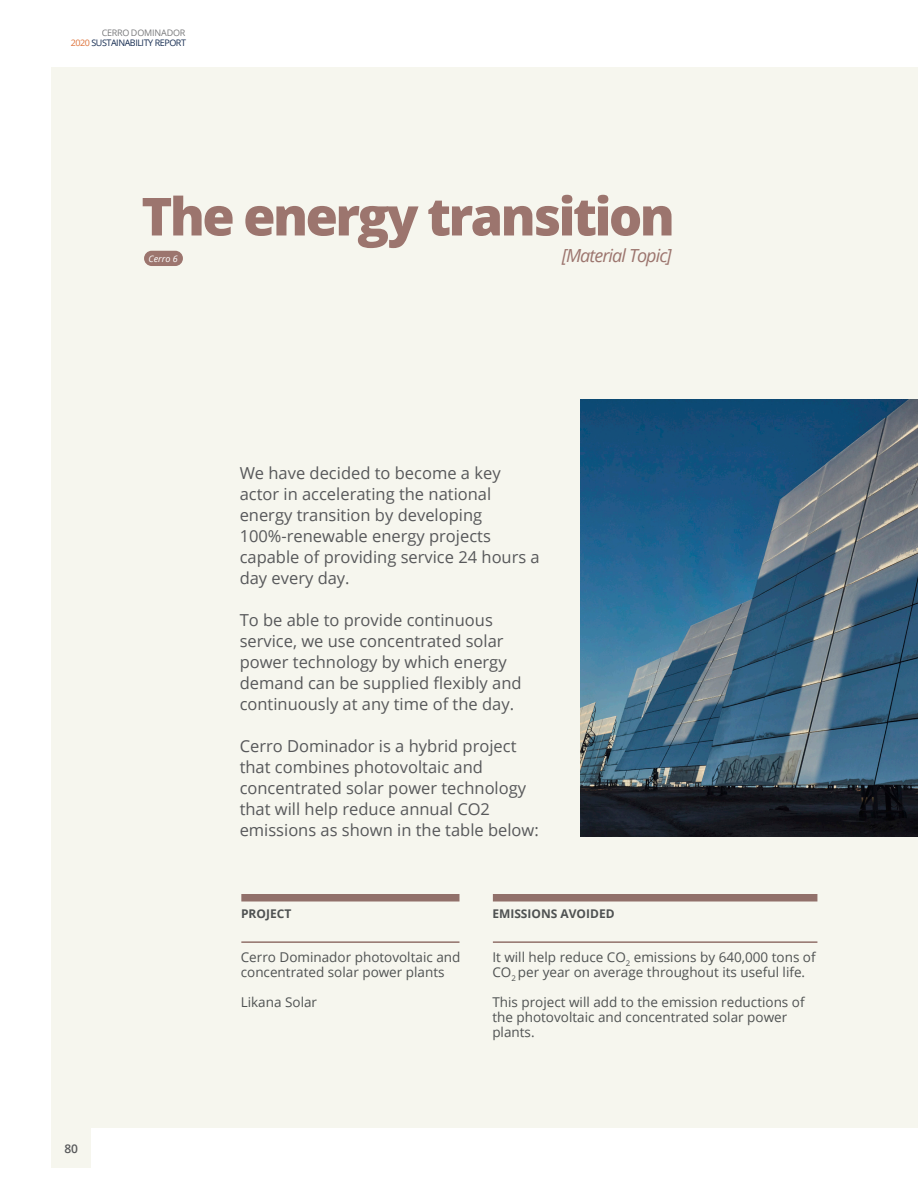
<style>
.page{position:relative;width:918px;height:1188px;background:#fff}
.page>*{position:absolute;margin:0;border:0;box-sizing:border-box;transform-origin:0 0}
.TITULOS{font:800 52.5px "Open Sans";letter-spacing:-.05em;color:#9c756e}
.TITULOS-2{font:italic 18px "Open Sans";letter-spacing:-.05em;color:#9c756e}
.Body{font:16.5px/21px "Open Sans";color:#57585a}
.t1{font:13.5px/15px "Open Sans";color:#4f5252}
.t2{font:700 12px "Open Sans";color:#4f5252}
.t3{font:600 12px "Open Sans";color:#57585a}
.t4{font:9px "Open Sans";letter-spacing:-.05em;color:#142b50}
.t5{font:9px "Open Sans";letter-spacing:-.02em;color:#57585a}
.Body-2{font:italic 9px "Open Sans";color:#fff}
.s1{color:#de733b}
</style>
<div class="page">
<div style="left:51px;top:1128px;width:40px;height:40px;background:#f6f6ee"></div>
<div style="left:51px;top:68px;width:867px;height:1060px;background:#f6f6ee"></div>
<div style="left:144px;top:251px;width:39px;height:15px;background:#9c756e;border-radius:8px"></div>
<img style="left:580px;top:400px;width:338px;height:437px">
<div style="left:241px;top:894px;width:218px;height:8px;background:#91706a"></div>
<div style="left:493px;top:894px;width:324px;height:8px;background:#91706a"></div>
<hr style="left:241px;top:941px;width:218px;height:2px;background:#91706a">
<hr style="left:493px;top:941px;width:324px;height:2px;background:#91706a">
<p class="t5" style="left:102px;top:27px;width:85px">CERRO DOMINADOR</p>
<p class="t4" style="left:71px;top:37px;width:117px"><span class="s1">2020</span> SUSTAINABILITY REPORT</p>
<p class="TITULOS" style="left:141px;top:176px;width:535px">The energy transition</p>
<p class="Body-2" style="left:149px;top:252px;width:31px">Cerro 6</p>
<p class="TITULOS-2" style="left:562px;top:243px;width:111px">[Material Topic]</p>
<p class="Body" style="left:240px;top:462px;width:302px">We have decided to become a key actor in accelerating the national energy transition by developing<br>100%-renewable energy projects capable of providing service 24 hours a day every day.</p>
<p class="Body" style="left:240px;top:609px;width:283px">To be able to provide continuous service, we use concentrated solar power technology by which energy demand can be supplied flexibly and continuously at any time of the day.</p>
<p class="Body" style="left:240px;top:735px;width:301px">Cerro Dominador is a hybrid project that combines photovoltaic and concentrated solar power technology that will help reduce annual CO2 emissions as shown in the table below:</p>
<p class="t3" style="left:64px;top:1140px;width:15px">80</p>
<p class="t2" style="left:241px;top:906px;width:52px">PROJECT</p>
<p class="t2" style="left:492px;top:906px;width:124px">EMISSIONS AVOIDED</p>
<p class="t1" style="left:241px;top:949px;width:221px">Cerro Dominador photovoltaic and concentrated solar power plants</p>
<p class="t1" style="left:241px;top:994px;width:78px">Likana Solar</p>
<p class="t1" style="left:492px;top:949px;width:325px">It will help reduce CO<sub>2</sub> emissions by 640,000 tons of<br>CO<sub>2</sub> per year on average throughout its useful life.</p>
<p class="t1" style="left:492px;top:994px;width:314px">This project will add to the emission reductions of the photovoltaic and concentrated solar power plants.</p>
</div>
